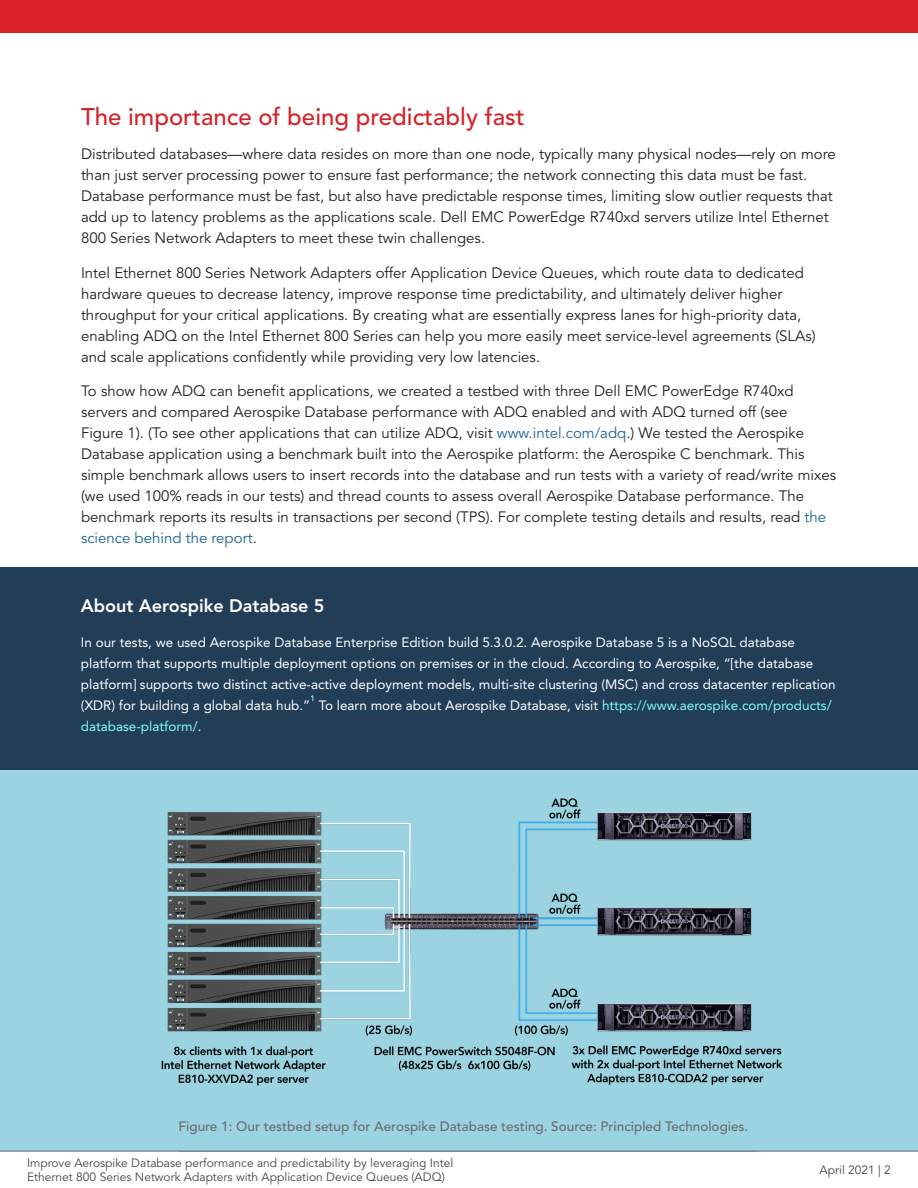
<style>
.page{position:relative;width:918px;height:1188px;background:#fff}
.page>*{position:absolute;margin:0;border:0;box-sizing:border-box;transform-origin:0 0}
.t1{font:500 24px "Avenir LT Pro";color:#d2232a}
.t2{font:800 18px "Avenir LT Pro";color:#fff}
.t3{font:15px/21px "Avenir LT Pro";color:#231f20}
.t4{font:13.5px/21px "Avenir LT Pro";color:#fff}
.Figure_Caption{font:500 13.5px "Avenir LT Pro";color:#6c6d70}
.t5{font:12px/14.4px "Avenir LT Pro";color:#454647}
.s1{color:#1f6296}
.s2{color:#82fcfb}
.s3{color:#fffcfb}
</style>
<div class="page">
<div style="left:0;top:770px;width:918px;height:381px;background:#9cd3e1"></div>
<img style="left:161px;top:798px;width:621px;height:288px">
<div style="left:0;top:567px;width:918px;height:203px;background:#223e57"></div>
<hr style="left:0;top:1151px;width:918px;height:1px;background:#616164">
<div style="left:0;top:0;width:918px;height:32px;background:#da2128"></div>
<p class="t1" style="left:81px;top:102px;width:445px">The importance of being predictably fast</p>
<p class="t3" style="left:81px;top:144px;width:756px">Distributed databases—where data resides on more than one node, typically many physical nodes—rely on more than just server processing power to ensure fast performance; the network connecting this data must be fast.<br>Database performance must be fast, but also have predictable response times, limiting slow outlier requests that add up to latency problems as the applications scale. Dell EMC PowerEdge R740xd servers utilize Intel Ethernet 800 Series Network Adapters to meet these twin challenges.</p>
<p class="t3" style="left:81px;top:263px;width:736px">Intel Ethernet 800 Series Network Adapters offer Application Device Queues, which route data to dedicated hardware queues to decrease latency, improve response time predictability, and ultimately deliver higher throughput for your critical applications. By creating what are essentially express lanes for high-priority data, enabling ADQ on the Intel Ethernet 800 Series can help you more easily meet service-level agreements (SLAs) and scale applications confidently while providing very low latencies.</p>
<p class="t3" style="left:81px;top:381px;width:757px">To show how ADQ can benefit applications, we created a testbed with three Dell EMC PowerEdge R740xd servers and compared Aerospike Database performance with ADQ enabled and with ADQ turned off (see<br>Figure 1). (To see other applications that can utilize ADQ, visit <span class="s1">www.intel.com/adq</span>.) We tested the Aerospike Database application using a benchmark built into the Aerospike platform: the Aerospike C benchmark. This simple benchmark allows users to insert records into the database and run tests with a variety of read/write mixes (we used 100% reads in our tests) and thread counts to assess overall Aerospike Database performance. The benchmark reports its results in transactions per second (TPS). For complete testing details and results, read <span class="s1">the science behind the report</span>.</p>
<p class="t2" style="left:81px;top:595px;width:245px">About Aerospike Database 5</p>
<p class="t4" style="left:81px;top:631px;width:756px">In our tests, we used Aerospike Database Enterprise Edition build 5.3.0.2. Aerospike Database 5 is a NoSQL database platform that supports multiple deployment options on premises or in the cloud. According to Aerospike, “[the database platform] supports two distinct active-active deployment models, multi-site clustering (MSC) and cross datacenter replication (XDR) for building a global data hub.”<sup>1</sup> To learn more about Aerospike Database, visit <span class="s2">https://www.aerospike.com/products/ database-platform/</span><span class="s3">.</span></p>
<p class="Figure_Caption" style="left:178px;top:1119px;width:571px">Figure 1: Our testbed setup for Aerospike Database testing. Source: Principled Technologies.</p>
<p class="t5" style="left:27px;top:1156px;width:428px">Improve Aerospike Database performance and predictability by leveraging Intel<br>Ethernet 800 Series Network Adapters with Application Device Queues (ADQ)</p>
<p class="t5" style="left:820px;top:1163px;width:73px">April 2021 | 2</p>
</div>
